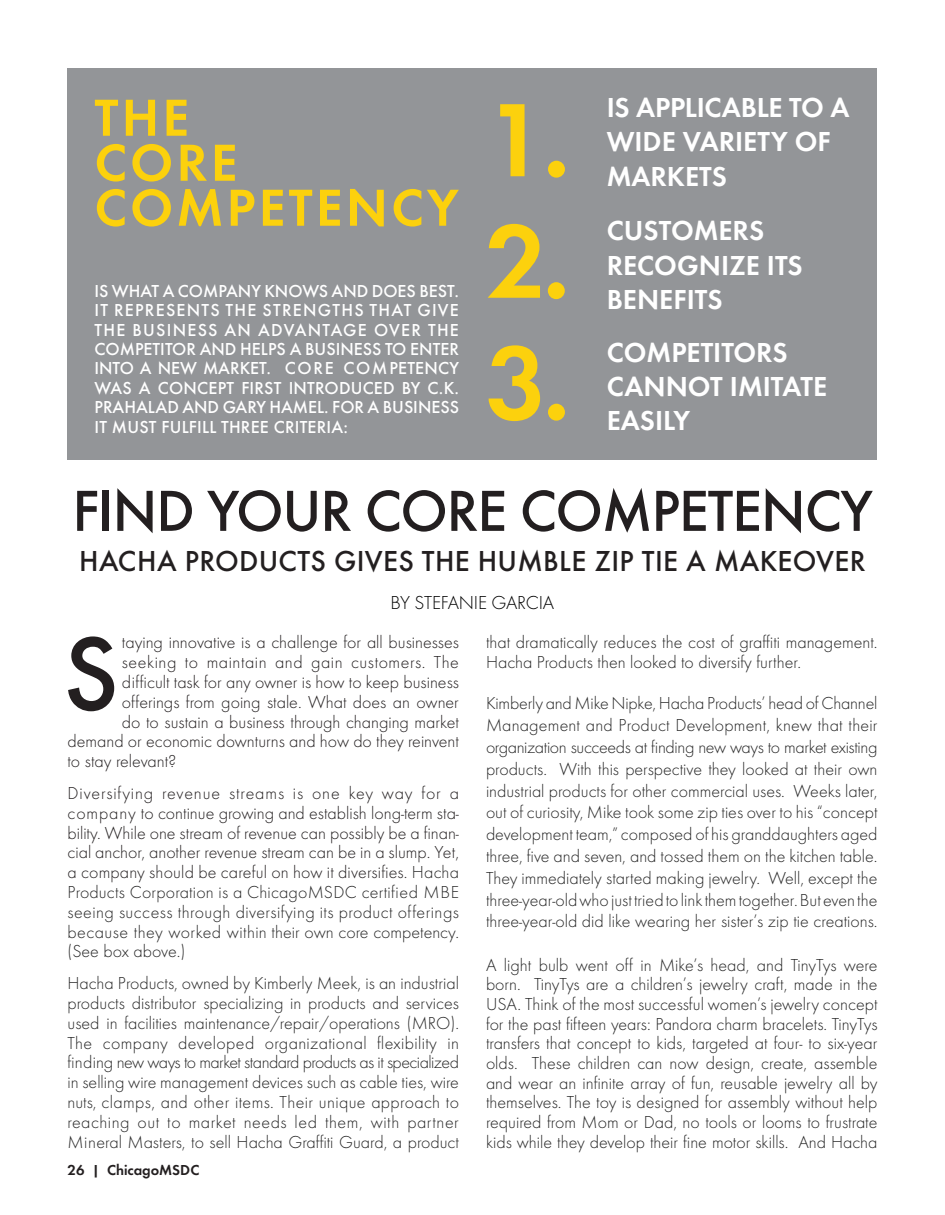
<style>
.page{position:relative;width:945px;height:1215px;background:#fff}
.page>*{position:absolute;margin:0;border:0;box-sizing:border-box;transform-origin:0 0}
.DROP_CAP{font:108px "Futura T Dem";color:#fcd10d}
.t1{font:500 108px "Futura T";color:#231f20}
.t2{font:500 60px "Futura T";letter-spacing:-.02em;color:#231f20}
.DROP_CAP-2{font:54px/45px "Futura T Dem";letter-spacing:.06em;color:#fcd10d}
.t3{font:500 30px "Futura T";letter-spacing:.01em;color:#231f20}
.DROP_CAP-3{font:28.5px/34.2px "Futura T Dem";color:#fff}
.t4{font:300 19.5px "Futura T";letter-spacing:-.01em;color:#000}
.t5{font:300 18px/19.6px "Futura T";color:#252525;text-align:justify}
.t6{font:300 18px/19.8px "Futura T";color:#231f20;text-align:justify}
.t7{font:500 18px/19.5px "Futura T";letter-spacing:.01em;color:#fff;text-align:justify}
.t8{font:300 18px "Futura T";letter-spacing:.03em;color:#231f20}
.t9{font:15px "Futura T Dem";color:#231f20}
.s1{color:#252525}
</style>
<div class="page">
<div style="left:68px;top:68px;width:810px;height:392px;background:#939598"></div>
<p class="DROP_CAP-2" style="left:94px;top:95px;width:96px">THE</p>
<p class="DROP_CAP-2" style="left:94px;top:140px;width:366px">CORE<br>COMPETENCY</p>
<p class="t7" style="left:94px;top:281px;width:366px">IS WHAT A COMPANY KNOWS AND DOES BEST.<br>IT REPRESENTS THE STRENGTHS THAT GIVE THE BUSINESS AN ADVANTAGE OVER THE COMPETITOR AND HELPS A BUSINESS TO ENTER INTO A NEW MARKET. CORE COMPETENCY WAS A CONCEPT FIRST INTRODUCED BY C.K.<br>PRAHALAD AND GARY HAMEL. FOR A BUSINESS IT MUST FULFILL THREE CRITERIA:</p>
<p class="DROP_CAP" style="left:486px;top:76px;width:85px">1.</p>
<p class="DROP_CAP" style="left:486px;top:198px;width:85px">2.</p>
<p class="DROP_CAP" style="left:486px;top:319px;width:85px">3.</p>
<p class="DROP_CAP-3" style="left:607px;top:91px;width:244px">IS APPLICABLE TO A<br>WIDE VARIETY OF<br>MARKETS</p>
<p class="DROP_CAP-3" style="left:607px;top:214px;width:198px">CUSTOMERS<br>RECOGNIZE ITS<br>BENEFITS</p>
<p class="DROP_CAP-3" style="left:607px;top:335px;width:222px">COMPETITORS<br>CANNOT IMITATE<br>EASILY</p>
<p class="t2" style="left:72px;top:476px;width:802px">FIND YOUR CORE COMPETENCY</p>
<p class="t3" style="left:79px;top:544px;width:788px">HACHA PRODUCTS GIVES THE HUMBLE ZIP TIE A MAKEOVER</p>
<p class="t4" style="left:391px;top:592px;width:165px">BY STEFANIE GARCIA</p>
<p class="t6" style="left:122px;top:633px;width:339px">taying innovative is a challenge for all businesses</p>
<p class="t8" style="left:122px;top:653px;width:339px">seeking to maintain and gain customers. The</p>
<p class="t6" style="left:122px;top:673px;width:339px">difficult task for any owner is how to keep business</p>
<p class="t6" style="left:122px;top:692px;width:339px">offerings from going stale. What does an owner</p>
<p class="t6" style="left:122px;top:712px;width:339px">do to sustain a business through changing market</p>
<p class="t6" style="left:68px;top:732px;width:393px">demand or economic downturns and how do they reinvent</p>
<p class="t6" style="left:68px;top:752px;width:111px">to stay relevant?</p>
<p class="t6" style="left:68px;top:784px;width:393px">Diversifying revenue streams is one key way for a company to continue growing and establish long-term sta&shy;bility. While one stream of revenue can possibly be a finan&shy;cial anchor, another revenue stream can be in a slump. Yet, a company should be careful on how it diversifies. <span class="s1">Hacha Products Corporation is a ChicagoMSDC certified MBE seeing success through diversifying its product offerings because they worked within their own core competency. (See box above.)</span></p>
<p class="t5" style="left:68px;top:974px;width:393px">Hacha Products, owned by Kimberly Meek, is an industrial products distributor specializing in products and services used in facilities maintenance/repair/operations (MRO).<br>The company developed organizational flexibility in finding new ways to market standard products as it specialized in selling wire management devices such as cable ties, wire nuts, clamps, and other items. Their unique approach to reaching out to market needs led them, with partner Mineral Masters, to sell Hacha Graffiti Guard, a product</p>
<p class="t5" style="left:486px;top:633px;width:393px">that dramatically reduces the cost of graffiti management.<br>Hacha Products then looked to diversify further.</p>
<p class="t5" style="left:486px;top:693px;width:393px;line-height:21.8px">Kimberly and Mike Nipke, Hacha Products’ head of Channel Management and Product Development, knew that their organization succeeds at finding new ways to market existing products. With this perspective they looked at their own industrial products for other commercial uses. Weeks later, out of curiosity, Mike took some zip ties over to his “concept development team,” composed of his granddaughters aged three, five and seven, and tossed them on the kitchen table.<br>They immediately started making jewelry. Well, except the three-year-old who just tried to link them together. But even the three-year-old did like wearing her sister’s zip tie creations.</p>
<p class="t5" style="left:486px;top:955px;width:393px">A light bulb went off in Mike’s head, and TinyTys were born. TinyTys are a children’s jewelry craft, made in the USA. Think of the most successful women’s jewelry concept for the past fifteen years: Pandora charm bracelets. TinyTys transfers that concept to kids, targeted at four- to six-year olds. These children can now design, create, assemble and wear an infinite array of fun, reusable jewelry all by themselves. The toy is designed for assembly without help required from Mom or Dad, no tools or looms to frustrate kids while they develop their fine motor skills. And Hacha</p>
<p class="t1" style="left:63px;top:611px;width:57px">S</p>
<p class="t9" style="left:68px;top:1161px;width:133px">26 | ChicagoMSDC</p>
</div>
